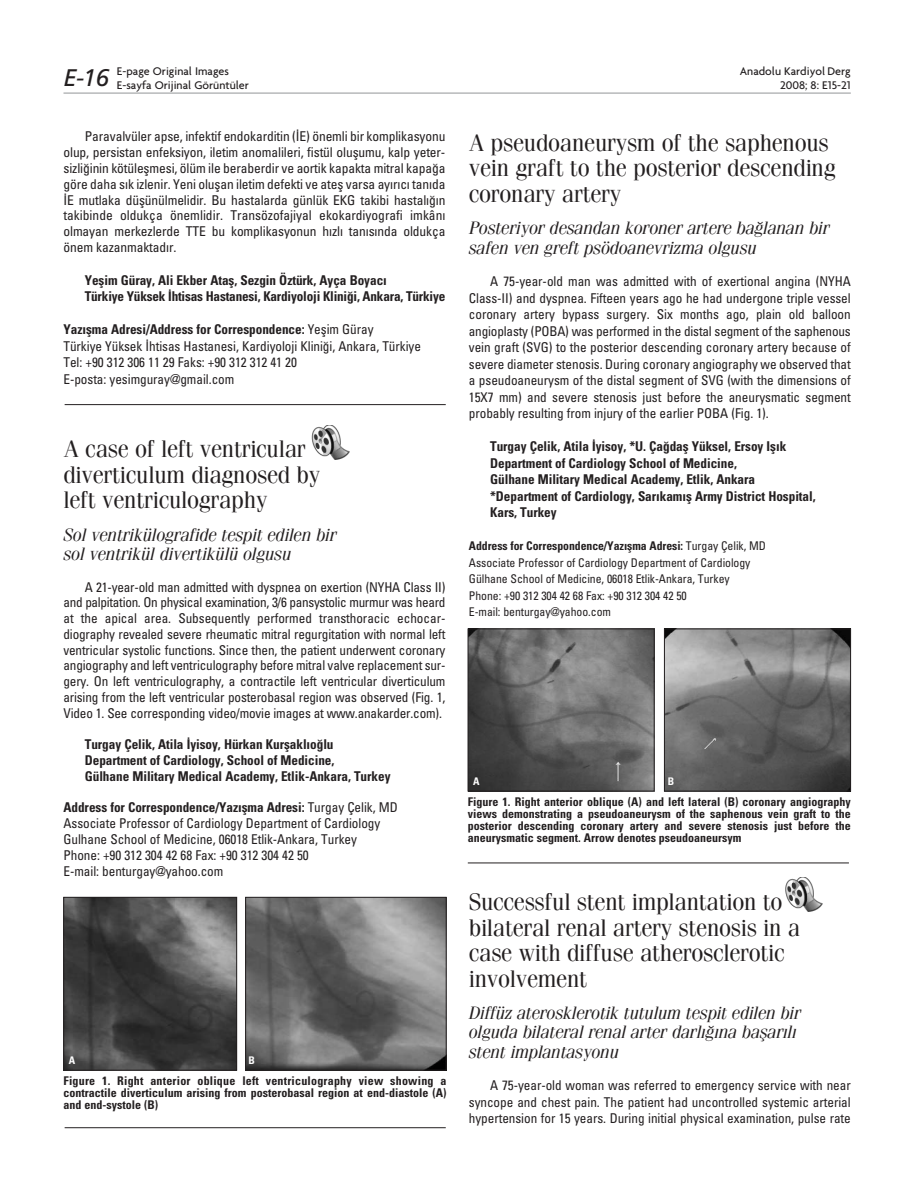
<style>
.page{position:relative;width:915px;height:1191px;background:#fff}
.page>*{position:absolute;margin:0;border:0;box-sizing:border-box;transform-origin:0 0}
.t1{font:24px/25.5px "Fenice";letter-spacing:-.01em;color:#231f20}
.t2{font:italic 24px "Frutiger";color:#231f20}
.t3{font:italic 18px/19.5px "Fenice";letter-spacing:-.01em;color:#231f20}
.t4{font:condensed 13.5px/15.8px "Univers";letter-spacing:-.005em;color:#231f20;text-align:justify}
.t5{font:700 condensed 13.5px/16.5px "Univers";letter-spacing:-.005em;color:#231f20}
.t6{font:700 condensed 12px/12px "Univers";color:#231f20;text-align:justify}
.t7{font:condensed 12px/16.5px "Univers";letter-spacing:-.005em;color:#231f20}
.t8{font:500 12px/13.5px "Firma";color:#231f20}
.t9{font:700 condensed 10.5px "Univers";color:#fff}
.s1{font-weight:700}
</style>
<div class="page">
<img style="left:785px;top:878px;width:38px;height:33px">
<img style="left:65px;top:899px;width:170px;height:169px">
<div style="left:63px;top:897px;width:174px;height:173px;border:1px solid #231f20"></div>
<img style="left:247px;top:899px;width:197px;height:169px">
<div style="left:245px;top:897px;width:201px;height:173px;border:1px solid #231f20"></div>
<img style="left:469px;top:630px;width:183px;height:159px">
<div style="left:467px;top:628px;width:187px;height:163px;border:1px solid #231f20"></div>
<img style="left:666px;top:630px;width:182px;height:159px">
<div style="left:664px;top:628px;width:186px;height:163px;border:1px solid #231f20"></div>
<img style="left:311px;top:425px;width:39px;height:34px">
<hr style="left:65px;top:404px;width:380px;height:1px;background:#231f20">
<hr style="left:65px;top:1127px;width:380px;height:1px;background:#231f20">
<hr style="left:467px;top:862px;width:381px;height:1px;background:#231f20">
<hr style="left:63px;top:93px;width:787px;height:1px;background:#939598">
<h1 class="t2" style="left:63px;top:67px;width:47px">E-16</h1>
<p class="t8" style="left:117px;top:66px;width:133px">E-page Original Images<br>E-sayfa Orijinal Görüntüler</p>
<p class="t8" style="left:739px;top:66px;width:112px">Anadolu Kardiyol Derg</p>
<p class="t8" style="left:779px;top:79px;width:72px">2008; 8: E15-21</p>
<p class="t4" style="left:63px;top:130px;width:383px;text-indent:21px">Paravalvüler apse, infektif endokarditin (‹E) önemli bir komplikasyonu olup, persistan enfeksiyon, iletim anomalileri, fistül oluflumu, kalp yeter&shy;sizli¤inin kötüleflmesi, ölüm ile beraberdir ve aortik kapakta mitral kapa¤a göre daha s›k izlenir. Yeni oluflan iletim defekti ve atefl varsa ay›r›c› tan›da ‹E mutlaka düflünülmelidir. Bu hastalarda günlük EKG takibi hastal›¤›n takibinde oldukça önemlidir. Transözofajiyal ekokardiyografi imkân› olmayan merkezlerde TTE bu komplikasyonun h›zl› tan›s›nda oldukça önem kazanmaktad›r.</p>
<p class="t5" style="left:85px;top:273px;width:362px">Yeflim Güray, Ali Ekber Atafl, Sezgin Öztürk, Ayça Boyac›<br>Türkiye Yüksek ‹htisas Hastanesi, Kardiyoloji Klini¤i, Ankara, Türkiye</p>
<p class="t4" style="left:63px;top:322px;width:359px;line-height:16.5px;text-align:left"><span class="s1">Yaz›flma Adresi/Address for Correspondence:</span> Yeflim Güray<br>Türkiye Yüksek ‹htisas Hastanesi, Kardiyoloji Klini¤i, Ankara, Türkiye Tel: +90 312 306 11 29 Faks: +90 312 312 41 20<br>E-posta: yesimguray@gmail.com</p>
<h1 class="t1" style="left:63px;top:438px;width:258px">A case of left ventricular diverticulum diagnosed by left ventriculography</h1>
<h2 class="t3" style="left:63px;top:526px;width:274px">Sol ventrikülografide tespit edilen bir sol ventrikül divertikülü olgusu</h2>
<p class="t4" style="left:63px;top:580px;width:383px;text-indent:21px">A 21-year-old man admitted with dyspnea on exertion (NYHA Class II) and palpitation. On physical examination, 3/6 pansystolic murmur was heard at the apical area. Subsequently performed transthoracic echocar&shy;diography revealed severe rheumatic mitral regurgitation with normal left ventricular systolic functions. Since then, the patient underwent coronary angiography and left ventriculography before mitral valve replacement sur&shy;gery. On left ventriculography, a contractile left ventricular diverticulum arising from the left ventricular posterobasal region was observed (Fig. 1, Video 1. See corresponding video/movie images at www.anakarder.com).</p>
<p class="t5" style="left:85px;top:737px;width:307px;line-height:15.8px">Turgay Çelik, Atila ‹yisoy, Hürkan Kurflakl›o¤lu<br>Department of Cardiology, School of Medicine,<br>Gülhane Military Medical Academy, Etlik-Ankara, Turkey</p>
<p class="t4" style="left:63px;top:800px;width:336px;text-align:left"><span class="s1">Address for Correspondence/Yaz›flma Adresi:</span> Turgay Çelik, MD Associate Professor of Cardiology Department of Cardiology Gulhane School of Medicine, 06018 Etlik-Ankara, Turkey<br>Phone: +90 312 304 42 68 Fax: +90 312 304 42 50<br>E-mail: benturgay@yahoo.com</p>
<p class="t9" style="left:69px;top:1056px;width:8px">A</p>
<p class="t9" style="left:248px;top:1056px;width:8px">B</p>
<p class="t6" style="left:63px;top:1075px;width:384px">Figure 1. Right anterior oblique left ventriculography view showing a contractile diverticulum arising from posterobasal region at end-diastole (A) and end-systole (B)</p>
<h1 class="t1" style="left:468px;top:132px;width:368px">A pseudoaneurysm of the saphenous vein graft to the posterior descending coronary artery</h1>
<h2 class="t3" style="left:468px;top:220px;width:362px">Posteriyor desandan koroner artere ba¤lanan bir safen ven greft psödoanevrizma olgusu</h2>
<p class="t4" style="left:468px;top:274px;width:383px;line-height:16.5px;text-indent:21px">A 75-year-old man was admitted with of exertional angina (NYHA Class-II) and dyspnea. Fifteen years ago he had undergone triple vessel coronary artery bypass surgery. Six months ago, plain old balloon angioplasty (POBA) was performed in the distal segment of the saphenous vein graft (SVG) to the posterior descending coronary artery because of severe diameter stenosis. During coronary angiography we observed that a pseudoaneurysm of the distal segment of SVG (with the dimensions of 15X7 mm) and severe stenosis just before the aneurysmatic segment probably resulting from injury of the earlier POBA (Fig. 1).</p>
<p class="t5" style="left:490px;top:439px;width:327px">Turgay Çelik, Atila ‹yisoy, *U. Ça¤dafl Yüksel, Ersoy Ifl›k Department of Cardiology School of Medicine,<br>Gülhane Military Medical Academy, Etlik, Ankara *Department of Cardiology, Sar›kam›fl Army District Hospital, Kars, Turkey</p>
<p class="t7" style="left:468px;top:538px;width:298px"><span class="s1">Address for Correspondence/Yaz›flma Adresi:</span> Turgay Çelik, MD Associate Professor of Cardiology Department of Cardiology Gülhane School of Medicine, 06018 Etlik-Ankara, Turkey<br>Phone: +90 312 304 42 68 Fax: +90 312 304 42 50<br>E-mail: benturgay@yahoo.com</p>
<p class="t9" style="left:473px;top:777px;width:8px">A</p>
<p class="t9" style="left:667px;top:777px;width:8px">B</p>
<p class="t6" style="left:467px;top:796px;width:384px">Figure 1. Right anterior oblique (A) and left lateral (B) coronary angiography views demonstrating a pseudoaneurysm of the saphenous vein graft to the posterior descending coronary artery and severe stenosis just before the aneurysmatic segment. Arrow denotes pseudoaneursym</p>
<h1 class="t1" style="left:468px;top:891px;width:333px">Successful stent implantation to bilateral renal artery stenosis in a case with diffuse atherosclerotic involvement</h1>
<h2 class="t3" style="left:468px;top:1004px;width:333px">Diffüz aterosklerotik tutulum tespit edilen bir olguda bilateral renal arter darl›¤›na baflar›l› stent implantasyonu</h2>
<p class="t4" style="left:468px;top:1078px;width:383px;line-height:16.5px;text-indent:21px">A 75-year-old woman was referred to emergency service with near syncope and chest pain. The patient had uncontrolled systemic arterial hypertension for 15 years. During initial physical examination, pulse rate</p>
</div>
